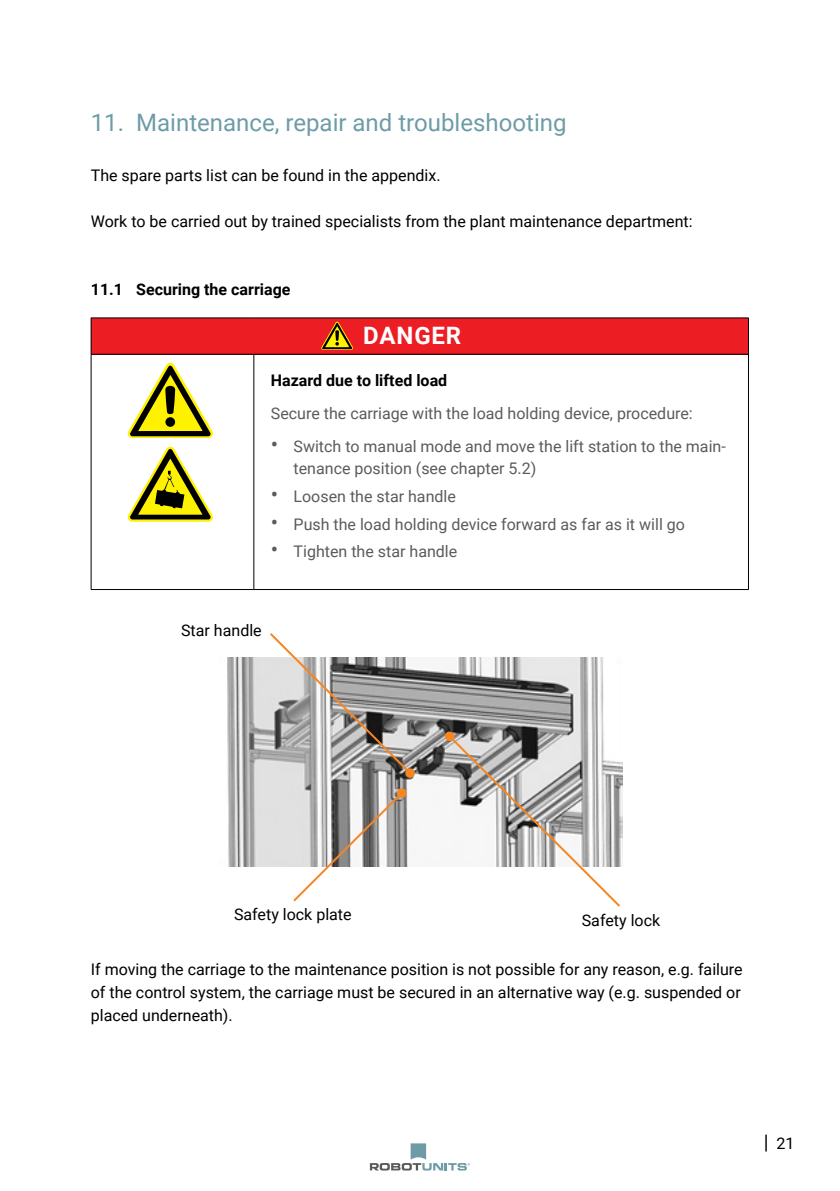
<style>
.page{position:relative;width:840px;height:1191px;background:#fff}
.page>*{position:absolute;margin:0;border:0;box-sizing:border-box;transform-origin:0 0}
.t1{font:24px "Roboto";color:#6d9ca6}
.t2{font:700 24px "Roboto";letter-spacing:.035em;color:#fff}
.t3{font:16px/22.6px "Roboto";color:#000}
.t4{font:16px/22px "Roboto";color:#5a5b5d}
.t5{font:700 16px "Roboto";color:#000}
.s1{font-size:22px}
.s2{font-size:20px}
</style>
<div class="page">
<svg style="left:369px;top:1143px;width:101px;height:27px"></svg>
<div style="left:91px;top:318px;width:657px;height:36px;background:#ed1d24"></div>
<hr style="left:747px;top:318px;width:1px;height:36px;background:#000">
<hr style="left:91px;top:317px;width:163px;height:1px;background:#000">
<hr style="left:91px;top:318px;width:1px;height:36px;background:#000">
<hr style="left:254px;top:317px;width:494px;height:1px;background:#000">
<hr style="left:91px;top:354px;width:163px;height:1px;background:#000">
<hr style="left:91px;top:354px;width:1px;height:235px;background:#000">
<hr style="left:254px;top:354px;width:494px;height:1px;background:#000">
<hr style="left:253px;top:354px;width:1px;height:235px;background:#000">
<hr style="left:747px;top:354px;width:1px;height:235px;background:#000">
<hr style="left:91px;top:589px;width:163px;height:1px;background:#000">
<hr style="left:254px;top:589px;width:494px;height:1px;background:#000">
<svg style="left:128px;top:363px;width:85px;height:75px"></svg>
<div style="left:165px;top:417px;width:10px;height:10px;background:#000;border-radius:50%"></div>
<svg style="left:321px;top:322px;width:32px;height:28px"></svg>
<svg style="left:128px;top:447px;width:85px;height:75px"></svg>
<img style="left:227px;top:657px;width:377px;height:209px">
<svg style="left:268px;top:633px;width:147px;height:145px"></svg>
<svg style="left:291px;top:788px;width:116px;height:114px"></svg>
<svg style="left:444px;top:731px;width:178px;height:176px"></svg>
<h1 class="t1" style="left:91px;top:106px;width:477px">11. Maintenance, repair and troubleshooting</h1>
<p class="t3" style="left:91px;top:164px;width:351px">The spare parts list can be found in the appendix.</p>
<p class="t3" style="left:91px;top:209px;width:603px">Work to be carried out by trained specialists from the plant maintenance department:</p>
<p class="t5" style="left:91px;top:278px;width:201px">11.1 Securing the carriage</p>
<h1 class="t2" style="left:363px;top:319px;width:99px">DANGER</h1>
<p class="t5" style="left:271px;top:369px;width:178px">Hazard due to lifted load</p>
<p class="t4" style="left:271px;top:402px;width:423px">Secure the carriage with the load holding device, procedure:</p>
<p class="t4" style="left:293px;top:435px;width:433px;text-indent:-23px"><span class="s1">•</span> Switch to manual mode and move the lift station to the main&shy;tenance position (see chapter 5.2)</p>
<p class="t4" style="left:271px;top:485px;width:186px"><span class="s1">•</span> Loosen the star handle</p>
<p class="t4" style="left:271px;top:512px;width:415px"><span class="s1">•</span> Push the load holding device forward as far as it will go</p>
<p class="t4" style="left:271px;top:540px;width:188px"><span class="s1">•</span> Tighten the star handle</p>
<p class="t3" style="left:181px;top:618px;width:82px">Star handle</p>
<p class="t3" style="left:234px;top:902px;width:119px">Safety lock plate</p>
<p class="t3" style="left:581px;top:908px;width:80px">Safety lock</p>
<p class="t3" style="left:91px;top:958px;width:653px">If moving the carriage to the maintenance position is not possible for any reason, e.g. failure of the control system, the carriage must be secured in an alternative way (e.g. suspended or placed underneath).</p>
<p class="t3" style="left:763px;top:1131px;width:32px"><span class="s2">|</span> 21</p>
</div>
